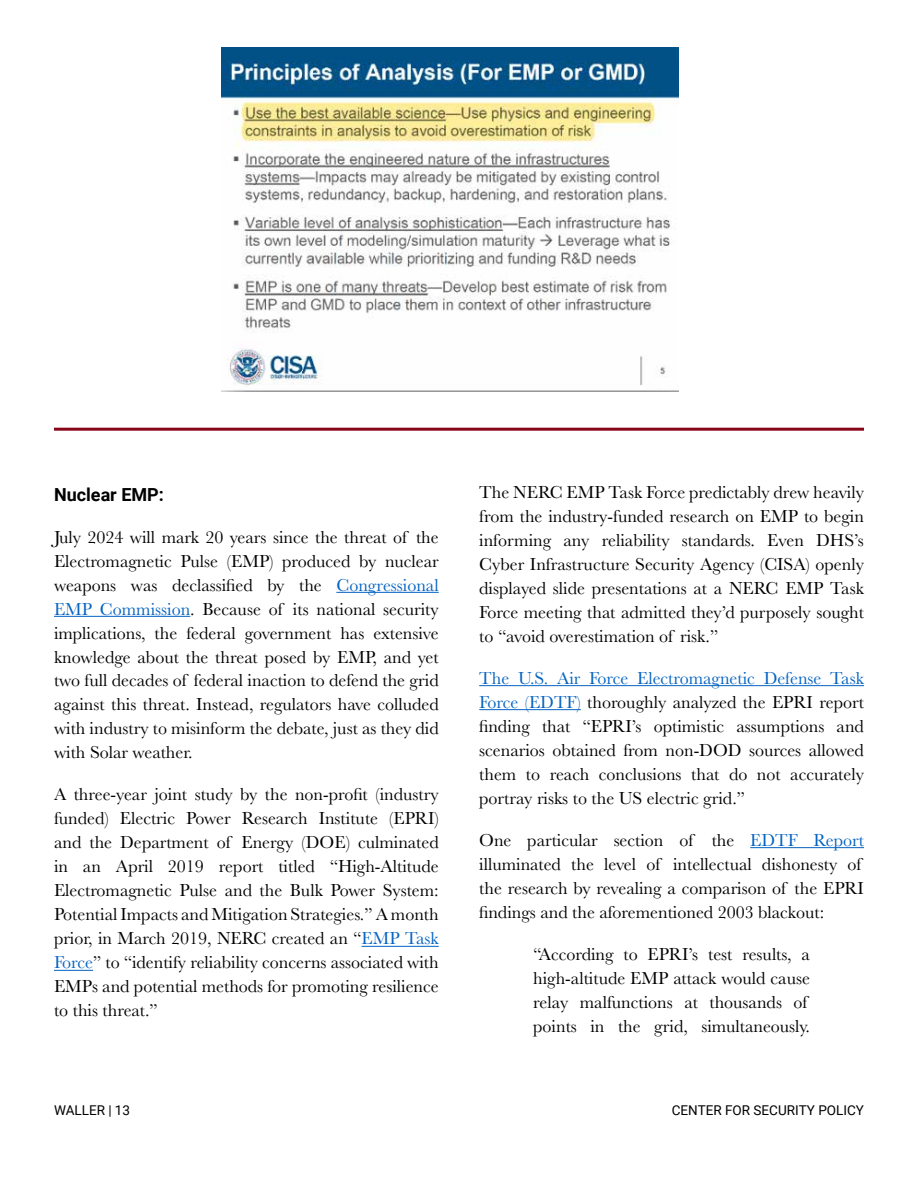
<style>
.page{position:relative;width:918px;height:1188px;background:#fff}
.page>*{position:absolute;margin:0;border:0;box-sizing:border-box;transform-origin:0 0}
.t1{font:18px/24px "Baskerville";color:#000;text-align:justify}
.t2{font:700 18px "Roboto";color:#000}
.t3{font:13.5px "Roboto";color:#000}
.s1{color:#0563c1}
</style>
<div class="page">
<hr style="left:336px;top:592px;width:103px;height:1px;background:#0563c1">
<hr style="left:54px;top:616px;width:136px;height:1px;background:#0563c1">
<hr style="left:362px;top:946px;width:77px;height:1px;background:#0563c1">
<hr style="left:54px;top:970px;width:39px;height:1px;background:#0563c1">
<hr style="left:479px;top:685px;width:385px;height:1px;background:#0563c1">
<hr style="left:479px;top:709px;width:102px;height:1px;background:#0563c1">
<hr style="left:750px;top:847px;width:114px;height:1px;background:#0563c1">
<img style="left:222px;top:48px;width:456px;height:344px">
<hr style="left:54px;top:428px;width:810px;height:3px;background:#88051a">
<p class="t2" style="left:54px;top:482px;width:111px">Nuclear EMP:</p>
<p class="t1" style="left:54px;top:525px;width:386px">July 2024 will mark 20 years since the threat of the Electromagnetic Pulse (EMP) produced by nuclear weapons was declassified by the <span class="s1">Congressional EMP Commission</span>. Because of its national security implications, the federal government has extensive knowledge about the threat posed by EMP, and yet two full decades of federal inaction to defend the grid against this threat. Instead, regulators have colluded with industry to misinform the debate, just as they did with Solar weather.</p>
<p class="t1" style="left:54px;top:783px;width:386px">A three-year joint study by the non-profit (industry funded) Electric Power Research Institute (EPRI) and the Department of Energy (DOE) culminated in an April 2019 report titled “High-Altitude Electromagnetic Pulse and the Bulk Power System:<br>Potential Impacts and Mitigation Strategies.” A month prior, in March 2019, NERC created an “<span class="s1">EMP Task Force</span>” to “identify reliability concerns associated with EMPs and potential methods for promoting resilience to this threat.”</p>
<p class="t1" style="left:479px;top:480px;width:386px">The NERC EMP Task Force predictably drew heavily from the industry-funded research on EMP to begin informing any reliability standards. Even DHS’s Cyber Infrastructure Security Agency (CISA) openly displayed slide presentations at a NERC EMP Task Force meeting that admitted they’d purposely sought to “avoid overestimation of risk.”</p>
<p class="t1" style="left:479px;top:666px;width:386px"><span class="s1">The U.S. Air Force Electromagnetic Defense Task Force (EDTF)</span> thoroughly analyzed the EPRI report finding that “EPRI’s optimistic assumptions and scenarios obtained from non-DOD sources allowed them to reach conclusions that do not accurately portray risks to the US electric grid.”</p>
<p class="t1" style="left:479px;top:828px;width:386px;text-align:left">One particular section of the <span class="s1">EDTF Report </span>illuminated the level of intellectual dishonesty of the research by revealing a comparison of the EPRI findings and the aforementioned 2003 blackout:</p>
<p class="t1" style="left:533px;top:942px;width:278px;text-align:left">“According to EPRI’s test results, a high-altitude EMP attack would cause relay malfunctions at thousands of points in the grid, simultaneously.</p>
<p class="t3" style="left:54px;top:1100px;width:78px">WALLER | 13</p>
<p class="t3" style="left:672px;top:1100px;width:194px">CENTER FOR SECURITY POLICY</p>
</div>
